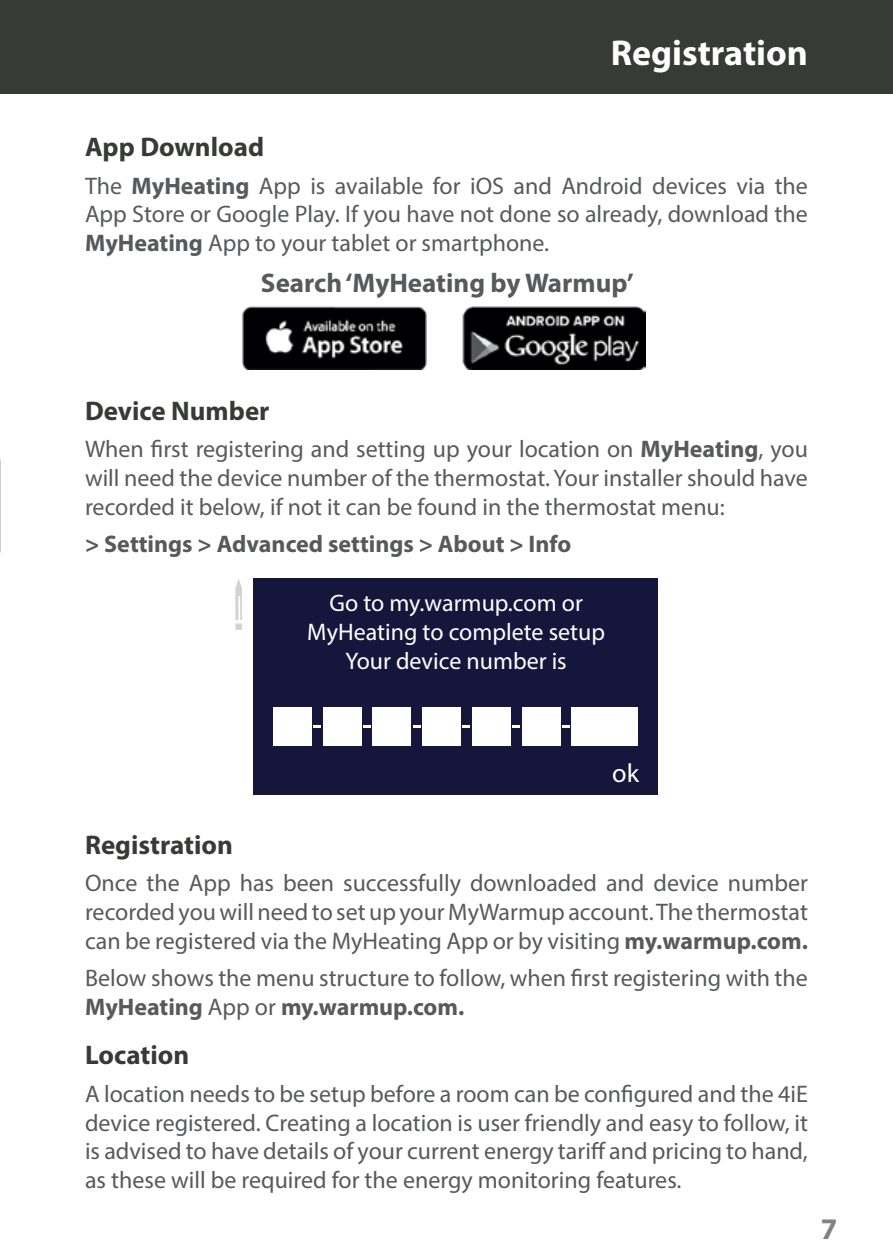
<style>
.page{position:relative;width:893px;height:1259px;background:#fff}
.page>*{position:absolute;margin:0;border:0;box-sizing:border-box;transform-origin:0 0}
.t1{font:700 36px "Myriad Pro";color:#fff}
.t2{font:700 30px "Myriad Pro";color:#808285}
.t3{font:700 27px "Myriad Pro";color:#373a37}
.t4{font:700 27px "Myriad Pro";color:#58595b}
.t5{font:26.4px "Myriad Pro";color:#fff}
.t6{font:24px/28.8px "Myriad Pro";color:#58595b;text-align:justify}
.t7{font:24px/28.8px "Myriad Pro";color:#fff;text-align:center}
.t8{font:700 24px "Myriad Pro";color:#58595b}
.s1{font-weight:700}
</style>
<div class="page">
<div style="left:0;top:0;width:893px;height:94px;background:#373a37"></div>
<img style="left:242px;top:306px;width:403px;height:63px">
<div style="left:253px;top:578px;width:405px;height:217px;background:#16163c"></div>
<div style="left:235px;top:623px;width:7px;height:7px;background:#d1d3d4"></div>
<svg style="left:235px;top:579px;width:7px;height:41px"></svg>
<div style="left:273px;top:708px;width:39px;height:38px;background:#fff"></div>
<div style="left:323px;top:708px;width:38px;height:38px;background:#fff"></div>
<div style="left:373px;top:708px;width:38px;height:38px;background:#fff"></div>
<div style="left:422px;top:708px;width:39px;height:38px;background:#fff"></div>
<div style="left:472px;top:708px;width:39px;height:38px;background:#fff"></div>
<div style="left:522px;top:708px;width:38px;height:38px;background:#fff"></div>
<div style="left:571px;top:708px;width:67px;height:38px;background:#fff"></div>
<svg style="left:314px;top:725px;width:7px;height:3px"></svg>
<svg style="left:363px;top:725px;width:8px;height:3px"></svg>
<svg style="left:413px;top:725px;width:7px;height:3px"></svg>
<svg style="left:463px;top:725px;width:7px;height:3px"></svg>
<svg style="left:512px;top:725px;width:8px;height:3px"></svg>
<svg style="left:562px;top:725px;width:8px;height:3px"></svg>
<h1 class="t1" style="left:611px;top:30px;width:199px">Registration</h1>
<p class="t3" style="left:85px;top:130px;width:181px">App Download</p>
<p class="t6" style="left:85px;top:171px;width:724px">The <span class="s1">MyHeating</span> App is available for iOS and Android devices via the App Store or Google Play. If you have not done so already, download the <span class="s1">MyHeating</span> App to your tablet or smartphone.</p>
<p class="t4" style="left:261px;top:265px;width:375px">Search ‘MyHeating by Warmup’</p>
<p class="t3" style="left:85px;top:393px;width:186px">Device Number</p>
<p class="t6" style="left:85px;top:434px;width:724px">When first registering and setting up your location on <span class="s1">MyHeating</span>, you will need the device number of the thermostat. Your installer should have recorded it below, if not it can be found in the thermostat menu:</p>
<p class="t8" style="left:85px;top:528px;width:488px">&gt; Settings &gt; Advanced settings &gt; About &gt; Info</p>
<p class="t7" style="left:307px;top:588px;width:299px">Go to my.warmup.com or<br>MyHeating to complete setup<br>Your device number is</p>
<p class="t5" style="left:612px;top:756px;width:28px">ok</p>
<p class="t3" style="left:85px;top:827px;width:149px">Registration</p>
<p class="t6" style="left:85px;top:868px;width:724px">Once the App has been successfully downloaded and device number recorded you will need to set up your MyWarmup account. The thermostat can be registered via the MyHeating App or by visiting <span class="s1">my.warmup.com.</span></p>
<p class="t6" style="left:85px;top:963px;width:724px">Below shows the menu structure to follow, when first registering with the<br><span class="s1">MyHeating</span> App or <span class="s1">my.warmup.com.</span></p>
<p class="t3" style="left:85px;top:1037px;width:106px">Location</p>
<p class="t6" style="left:85px;top:1079px;width:724px">A location needs to be setup before a room can be configured and the 4iE device registered. Creating a location is user friendly and easy to follow, it is advised to have details of your current energy tariff and pricing to hand, as these will be required for the energy monitoring features.</p>
<p class="t2" style="left:821px;top:1209px;width:18px">7</p>
</div>
